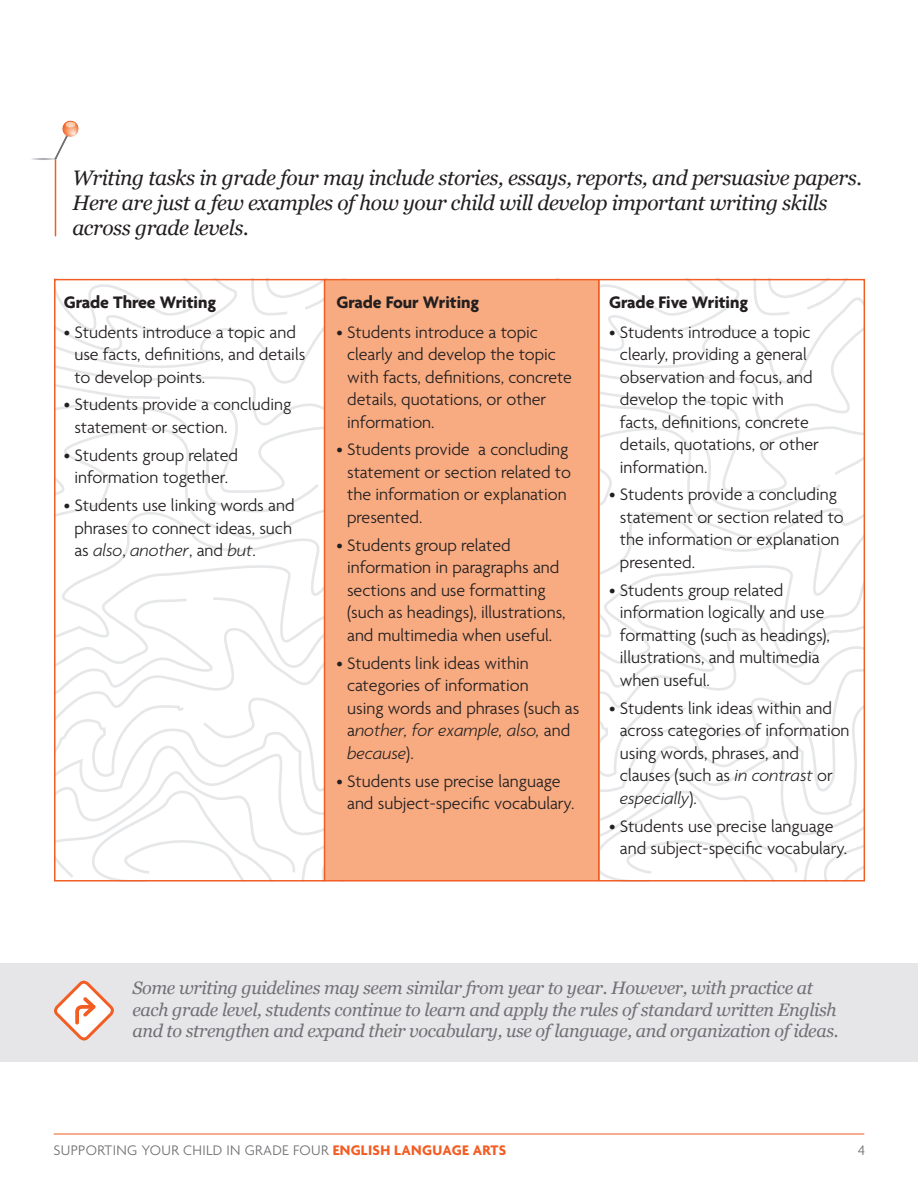
<style>
.page{position:relative;width:918px;height:1188px;background:#fff}
.page>*{position:absolute;margin:0;border:0;box-sizing:border-box;transform-origin:0 0}
.Call_Out{font:italic 21px/25.2px "Georgia";letter-spacing:-.02em;color:#231f20}
.Bullet_Copy{font:300 18px/22.5px "Agenda";color:#231f20}
.Call_Out-2{font:italic 18px/21.6px "Georgia";letter-spacing:-.02em;color:#717074}
.Bullet_Copy-2{font:700 18px "Agenda";color:#231f20}
.t1{font:300 15px "Agenda";letter-spacing:.02em;color:#717074}
.s1{font-style:italic}
.s2{font-weight:700;color:#f25d24}
</style>
<div class="page">
<img style="left:31px;top:120px;width:48px;height:56px">
<svg style="left:57px;top:282px;width:267px;height:597px"></svg>
<svg style="left:600px;top:282px;width:262px;height:597px"></svg>
<hr style="left:54px;top:1134px;width:810px;height:1px;background:#f25d24">
<div style="left:325px;top:279px;width:275px;height:602px;background:#f8ab81"></div>
<hr style="left:598px;top:280px;width:2px;height:601px;background:#f25d24">
<hr style="left:324px;top:280px;width:1px;height:601px;background:#f25d24">
<div style="left:0;top:963px;width:918px;height:99px;background:#e6e6e8"></div>
<svg style="left:54px;top:980px;width:60px;height:61px"></svg>
<hr style="left:55px;top:160px;width:1px;height:76px;background:#f25d24">
<p class="Call_Out" style="left:72px;top:165px;width:791px">Writing tasks in grade four may include stories, essays, reports, and persuasive papers.<br>Here are just a few examples of how your child will develop important writing skills across grade levels.</p>
<p class="Bullet_Copy-2" style="left:64px;top:293px;width:154px">Grade Three Writing</p>
<p class="Bullet_Copy" style="left:74px;top:322px;width:233px;text-indent:-11px">• Students introduce a topic and use facts, definitions, and details to develop points.</p>
<p class="Bullet_Copy" style="left:74px;top:395px;width:219px;text-indent:-11px">• Students provide a concluding statement or section.</p>
<p class="Bullet_Copy" style="left:64px;top:445px;width:176px;text-align:center">• Students group related information together.</p>
<p class="Bullet_Copy" style="left:74px;top:495px;width:222px;text-indent:-11px">• Students use linking words and phrases to connect ideas, such as <span class="s1">also</span>, <span class="s1">another</span>, and <span class="s1">but</span>.</p>
<p class="Bullet_Copy-2" style="left:336px;top:293px;width:144px">Grade Four Writing</p>
<p class="Bullet_Copy" style="left:347px;top:322px;width:226px;text-indent:-11px">• Students introduce a topic clearly and develop the topic with facts, definitions, concrete details, quotations, or other information.</p>
<p class="Bullet_Copy" style="left:347px;top:440px;width:225px;text-indent:-11px">• Students provide a concluding statement or section related to the information or explanation presented.</p>
<p class="Bullet_Copy" style="left:347px;top:535px;width:220px;text-indent:-11px">• Students group related information in paragraphs and sections and use formatting (such as headings), illustrations, and multimedia when useful.</p>
<p class="Bullet_Copy" style="left:347px;top:653px;width:234px;text-indent:-11px">• Students link ideas within categories of information<br>using words and phrases (such as a<span class="s1">nother, for example, also,</span> and <span class="s1">because</span>).</p>
<p class="Bullet_Copy" style="left:347px;top:771px;width:229px;text-indent:-11px">• Students use precise language and subject-specific vocabulary.</p>
<p class="Bullet_Copy-2" style="left:609px;top:293px;width:140px">Grade Five Writing</p>
<p class="Bullet_Copy" style="left:620px;top:322px;width:201px;text-indent:-11px">• Students introduce a topic clearly, providing a general observation and focus, and develop the topic with facts, definitions, concrete details, quotations, or other information.</p>
<p class="Bullet_Copy" style="left:620px;top:485px;width:225px;text-indent:-11px">• Students provide a concluding statement or section related to the information or explanation presented.</p>
<p class="Bullet_Copy" style="left:620px;top:580px;width:212px;text-indent:-11px">• Students group related information logically and use formatting (such as headings), illustrations, and multimedia when useful.</p>
<p class="Bullet_Copy" style="left:620px;top:698px;width:231px;text-indent:-11px">• Students link ideas within and across categories of information using words, phrases, and clauses (such as <span class="s1">in contrast</span> or <span class="s1">especially</span>).</p>
<p class="Bullet_Copy" style="left:620px;top:816px;width:229px;text-indent:-11px">• Students use precise language and subject-specific vocabulary.</p>
<p class="Call_Out-2" style="left:132px;top:977px;width:708px">Some writing guidelines may seem similar from year to year. However, with practice at each grade level, students continue to learn and apply the rules of standard written English and to strengthen and expand their vocabulary, use of language, and organization of ideas.</p>
<p class="t1" style="left:54px;top:1142px;width:454px">SUPPORTING YOUR CHILD IN GRADE FOUR <span class="s2">ENGLISH LANGUAGE ARTS</span></p>
<p class="t1" style="left:858px;top:1142px;width:9px">4</p>
</div>
